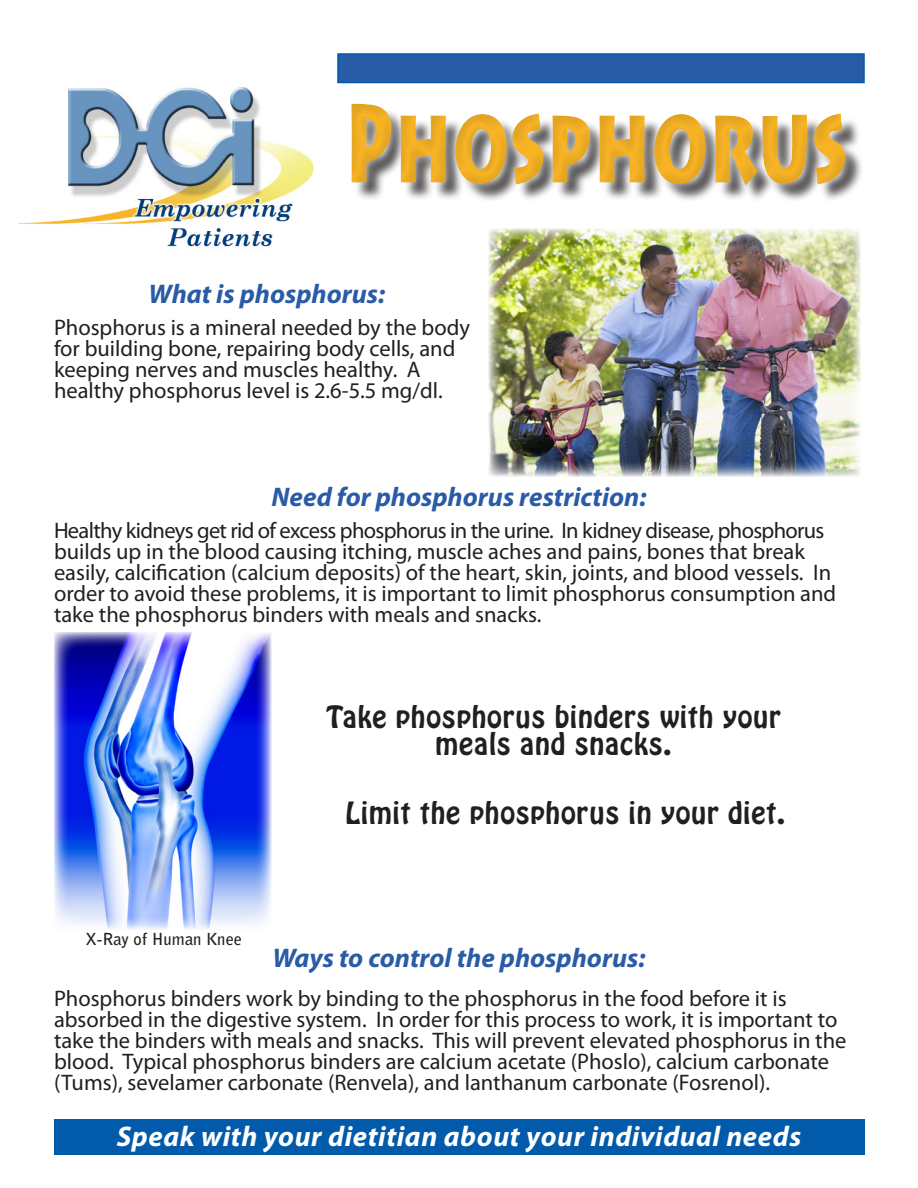
<style>
.page{position:relative;width:918px;height:1188px;background:#fff}
.page>*{position:absolute;margin:0;border:0;box-sizing:border-box;transform-origin:0 0}
.t1{font:900 111.15px "Lithos Pro";letter-spacing:.01em;color:#f8b425;scale:.62 1}
.Body{font:italic 700 28.5px "Myriad Pro";letter-spacing:.02em;color:#fff}
.t2{font:italic 700 27px "Myriad Pro";color:#295ba6}
.Company_Name{font:27px/27px "Hobo Std";letter-spacing:.03em;color:#231f20;text-align:center}
.Company_Name-2{font:22.5px/21px "Myriad Pro";color:#231f20}
.Company_Name-3{font:700 16.5px "Bell Gothic Std";color:#231f20}
</style>
<div class="page">
<img style="left:489px;top:229px;width:372px;height:248px">
<img style="left:54px;top:632px;width:217px;height:298px">
<div style="left:337px;top:53px;width:528px;height:30px;background:#295ba6;border:2px solid #015aaa"></div>
<img style="left:18px;top:87px;width:296px;height:160px">
<div style="left:54px;top:1119px;width:811px;height:36px;background:#015aaa"></div>
<div style="left:336px;top:84px;width:525px;height:120px;background:#231f20;opacity:.12"></div>
<h1 class="t1" style="left:344px;top:75px;width:813px">Phosphorus</h1>
<p class="t2" style="left:148px;top:277px;width:238px">What is phosphorus:</p>
<p class="Company_Name-2" style="left:54px;top:316px;width:418px">Phosphorus is a mineral needed by the body for building bone, repairing body cells, and keeping nerves and muscles healthy. A healthy phosphorus level is 2.6-5.5 mg/dl.</p>
<p class="t2" style="left:271px;top:479px;width:377px">Need for phosphorus restriction:</p>
<p class="Company_Name-2" style="left:54px;top:520px;width:784px">Healthy kidneys get rid of excess phosphorus in the urine. In kidney disease, phosphorus builds up in the blood causing itching, muscle aches and pains, bones that break easily, calcification (calcium deposits) of the heart, skin, joints, and blood vessels. In order to avoid these problems, it is important to limit phosphorus consumption and take the phosphorus binders with meals and snacks.</p>
<p class="Company_Name" style="left:326px;top:704px;width:456px">Take phosphorus binders with your meals and snacks.</p>
<p class="Company_Name" style="left:346px;top:800px;width:441px">Limit the phosphorus in your diet.</p>
<p class="Company_Name-3" style="left:86px;top:929px;width:158px">X-Ray of Human Knee</p>
<p class="t2" style="left:273px;top:940px;width:374px">Ways to control the phosphorus:</p>
<p class="Company_Name-2" style="left:54px;top:987px;width:794px">Phosphorus binders work by binding to the phosphorus in the food before it is absorbed in the digestive system. In order for this process to work, it is important to take the binders with meals and snacks. This will prevent elevated phosphorus in the blood. Typical phosphorus binders are calcium acetate (Phoslo), calcium carbonate (Tums), sevelamer carbonate (Renvela), and lanthanum carbonate (Fosrenol).</p>
<p class="Body" style="left:117px;top:1118px;width:686px">Speak with your dietitian about your individual needs</p>
</div>
